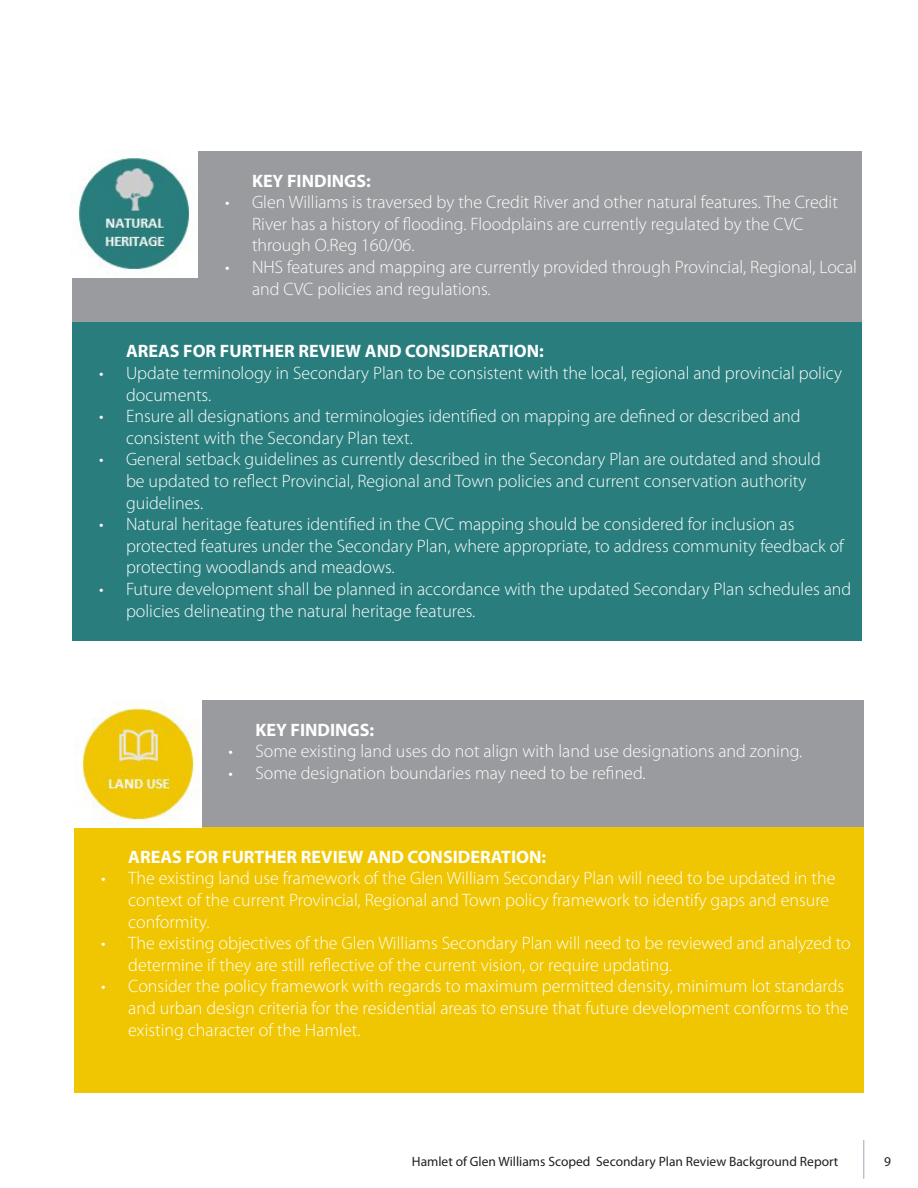
<style>
.page{position:relative;width:918px;height:1188px;background:#fff}
.page>*{position:absolute;margin:0;border:0;box-sizing:border-box;transform-origin:0 0}
.t1{font:300 18px/21.6px "Myriad Pro";color:#fff}
.MAIN_HEADINGS{font:700 18px "Myriad Pro";color:#fff}
.t2{font:13.5px "Myriad Pro";color:#231f20}
</style>
<div class="page">
<hr style="left:863px;top:1140px;width:1px;height:39px;background:#1e4164">
<div style="left:72px;top:151px;width:790px;height:171px;background:#999b9e"></div>
<div style="left:72px;top:322px;width:790px;height:319px;background:#297d7d"></div>
<img style="left:72px;top:151px;width:126px;height:126px">
<div style="left:201px;top:700px;width:663px;height:128px;background:#999b9e"></div>
<div style="left:74px;top:828px;width:790px;height:265px;background:#f0c602"></div>
<img style="left:76px;top:702px;width:124px;height:125px">
<p class="MAIN_HEADINGS" style="left:252px;top:169px;width:120px">KEY FINDINGS:</p>
<p class="t1" style="left:252px;top:191px;width:587px;text-indent:-27px">• Glen Williams is traversed by the Credit River and other natural features. The Credit<br>River has a history of flooding. Floodplains are currently regulated by the CVC through O.Reg 160/06.</p>
<p class="t1" style="left:252px;top:256px;width:607px;text-indent:-27px">• NHS features and mapping are currently provided through Provincial, Regional, Local and CVC policies and regulations.</p>
<p class="MAIN_HEADINGS" style="left:126px;top:339px;width:419px">AREAS FOR FURTHER REVIEW AND CONSIDERATION:</p>
<p class="t1" style="left:126px;top:362px;width:718px;text-indent:-27px">• Update terminology in Secondary Plan to be consistent with the local, regional and provincial policy documents.</p>
<p class="t1" style="left:126px;top:405px;width:676px;text-indent:-27px">• Ensure all designations and terminologies identified on mapping are defined or described and consistent with the Secondary Plan text.</p>
<p class="t1" style="left:126px;top:448px;width:696px;text-indent:-27px">• General setback guidelines as currently described in the Secondary Plan are outdated and should be updated to reflect Provincial, Regional and Town policies and current conservation authority guidelines.</p>
<p class="t1" style="left:126px;top:513px;width:720px;text-indent:-27px">• Natural heritage features identified in the CVC mapping should be considered for inclusion as protected features under the Secondary Plan, where appropriate, to address community feedback of protecting woodlands and meadows.</p>
<p class="t1" style="left:126px;top:578px;width:727px;text-indent:-27px">• Future development shall be planned in accordance with the updated Secondary Plan schedules and policies delineating the natural heritage features.</p>
<p class="MAIN_HEADINGS" style="left:255px;top:718px;width:120px">KEY FINDINGS:</p>
<p class="t1" style="left:228px;top:740px;width:575px">• Some existing land uses do not align with land use designations and zoning.</p>
<p class="t1" style="left:228px;top:762px;width:419px">• Some designation boundaries may need to be refined.</p>
<p class="MAIN_HEADINGS" style="left:128px;top:845px;width:419px">AREAS FOR FURTHER REVIEW AND CONSIDERATION:</p>
<p class="t1" style="left:128px;top:867px;width:709px;text-indent:-27px">• The existing land use framework of the Glen William Secondary Plan will need to be updated in the context of the current Provincial, Regional and Town policy framework to identify gaps and ensure conformity.</p>
<p class="t1" style="left:128px;top:932px;width:724px;text-indent:-27px">• The existing objectives of the Glen Williams Secondary Plan will need to be reviewed and analyzed to determine if they are still reflective of the current vision, or require updating.</p>
<p class="t1" style="left:128px;top:975px;width:722px;text-indent:-27px">• Consider the policy framework with regards to maximum permitted density, minimum lot standards and urban design criteria for the residential areas to ensure that future development conforms to the existing character of the Hamlet.</p>
<p class="t2" style="left:412px;top:1154px;width:428px">Hamlet of Glen Williams Scoped Secondary Plan Review Background Report</p>
<p class="t2" style="left:884px;top:1153px;width:8px">9</p>
</div>
